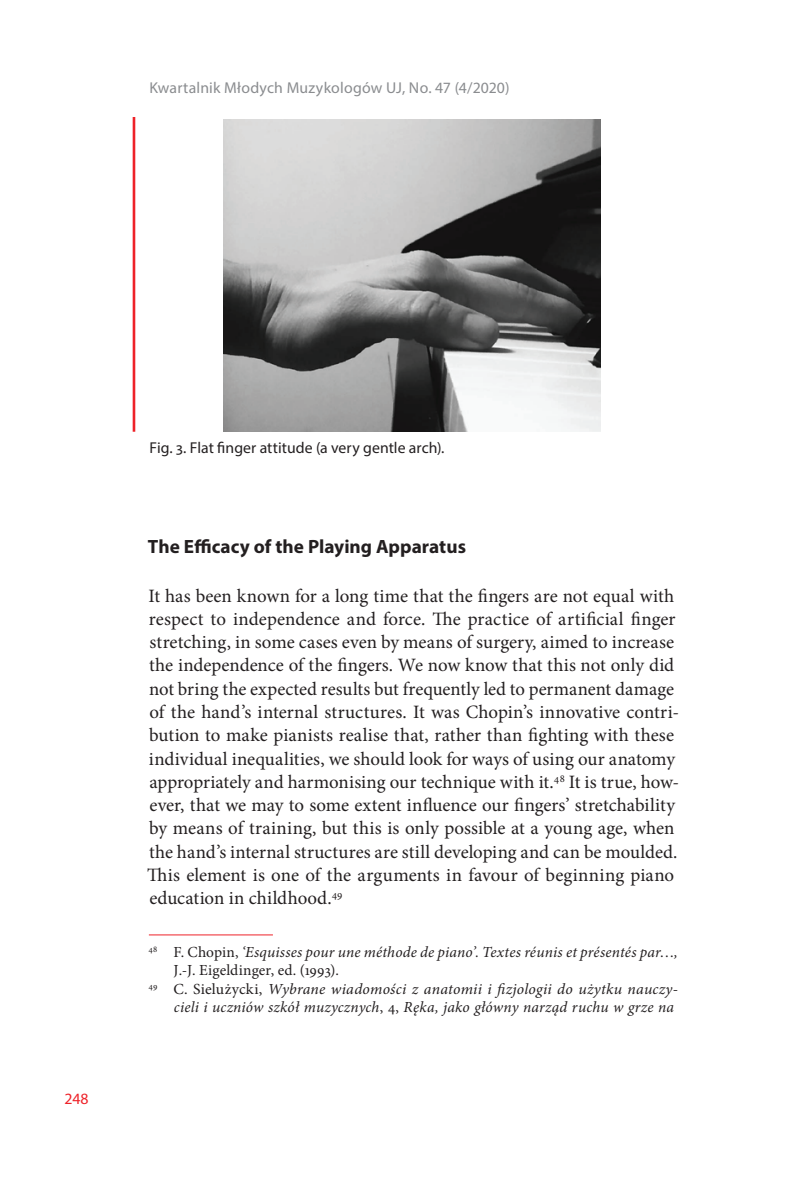
<style>
.page{position:relative;width:794px;height:1191px;background:#fff}
.page>*{position:absolute;margin:0;border:0;box-sizing:border-box;transform-origin:0 0}
.t1{font:700 19.25px "Myriad Pro";color:#231f20}
.t2{font:18.9px/23.3px "Minion Pro";letter-spacing:.005em;color:#231f20}
.t3{font:15.75px "Myriad Pro";letter-spacing:.015em;color:#8a8c8f}
.t4{font:15.75px "Myriad Pro";letter-spacing:.005em;color:#231f20}
.t5{font:15.75px "Myriad Pro";color:#ee2229}
.t6{font:italic 15.4px "Minion Pro";letter-spacing:.01em;color:#231f20}
.t7{font:15.4px "Minion Pro";letter-spacing:.005em;color:#231f20}
.s1{font-style:normal}
</style>
<div class="page">
<hr style="left:133px;top:117px;width:2px;height:315px;background:#ee2229">
<img style="left:223px;top:119px;width:377px;height:313px">
<hr style="left:149px;top:934px;width:124px;height:1px;background:#ee2229">
<p class="t3" style="left:149px;top:78px;width:361px">Kwartalnik Młodych Muzykologów UJ, No. 47 (4/2020)</p>
<p class="t5" style="left:64px;top:1088px;width:26px">248</p>
<p class="t4" style="left:149px;top:438px;width:297px">Fig. 3. Flat finger attitude (a very gentle arch).</p>
<p class="t1" style="left:148px;top:534px;width:320px">The Efficacy of the Playing Apparatus</p>
<p class="t2" style="left:147px;top:584px;width:534px">It has been known for a long time that the fingers are not equal with respect to independence and force. The practice of artificial finger stretching, in some cases even by means of surgery, aimed to increase the independence of the fingers. We now know that this not only did not bring the expected results but frequently led to permanent damage of the hand’s internal structures. It was Chopin’s innovative contri&shy;bution to make pianists realise that, rather than fighting with these individual inequalities, we should look for ways of using our anatomy appropriately and harmonising our technique with it.<sup>48</sup> It is true, how&shy;ever, that we may to some extent influence our fingers’ stretchability by means of training, but this is only possible at a young age, when the hand’s internal structures are still developing and can be moulded.<br>This element is one of the arguments in favour of beginning piano education in childhood.<sup>49</sup></p>
<p class="t6" style="left:149px;top:941px;width:531px"><sup>48</sup> <span class="s1">F. Chopin,</span> ‘Esquisses pour une méthode de piano’. Textes réunis et présentés par<span class="s1">…</span>,</p>
<p class="t7" style="left:174px;top:960px;width:167px">J.-J. Eigeldinger, ed. (1993).</p>
<p class="t6" style="left:149px;top:978px;width:531px"><sup>49</sup> <span class="s1">C. Sielużycki,</span> Wybrane wiadomości z anatomii i fizjologii do użytku nauczy-</p>
<p class="t6" style="left:174px;top:997px;width:502px">cieli i uczniów szkół muzycznych<span class="s1">, 4,</span> Ręka, jako główny narząd ruchu w grze na</p>
</div>
